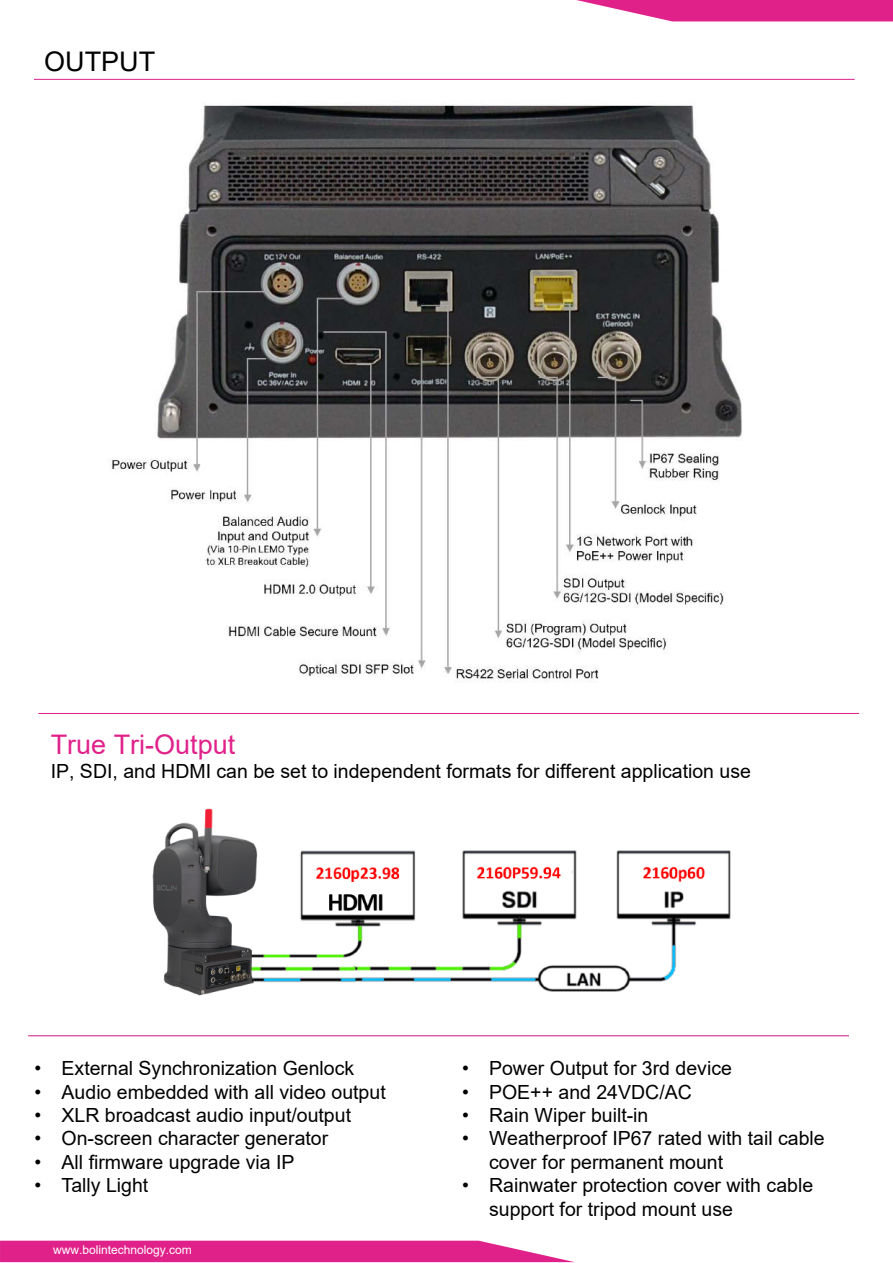
<style>
.page{position:relative;width:893px;height:1263px;background:#fff}
.page>*{position:absolute;margin:0;border:0;box-sizing:border-box;transform-origin:0 0}
.t1{font:27px "Arial";color:#e0218a}
.t2{font:27px "Arial";color:#000}
.t3{font:19.5px/23.4px "Arial";color:#020202}
.t4{font:19.5px "Arial";color:#000}
.t5{font:12px "Arial";color:#fff}
</style>
<div class="page">
<svg style="left:0;top:1241px;width:574px;height:21px;background:#e23393"></svg>
<svg style="left:576px;top:0;width:317px;height:21px;background:#e4429b"></svg>
<hr style="left:34px;top:79px;width:821px;height:1px;background:#e0218a">
<hr style="left:28px;top:1035px;width:821px;height:1px;background:#e0218a">
<hr style="left:38px;top:713px;width:821px;height:1px;background:#e0218a">
<img style="left:110px;top:105px;width:632px;height:577px">
<img style="left:152px;top:808px;width:579px;height:188px">
<h1 class="t2" style="left:44px;top:43px;width:112px">OUTPUT</h1>
<h1 class="t1" style="left:51px;top:726px;width:186px">True Tri-Output</h1>
<p class="t4" style="left:51px;top:758px;width:702px">IP, SDI, and HDMI can be set to independent formats for different application use</p>
<p class="t3" style="left:35px;top:1056px;width:321px">• External Synchronization Genlock</p>
<p class="t3" style="left:35px;top:1080px;width:353px">• Audio embedded with all video output</p>
<p class="t3" style="left:35px;top:1103px;width:318px">• XLR broadcast audio input/output</p>
<p class="t3" style="left:35px;top:1127px;width:295px">• On-screen character generator</p>
<p class="t3" style="left:35px;top:1150px;width:261px">• All firmware upgrade via IP</p>
<p class="t3" style="left:35px;top:1173px;width:115px">• Tally Light</p>
<p class="t5" style="left:53px;top:1242px;width:140px">www.bolintechnology.com</p>
<p class="t3" style="left:462px;top:1056px;width:271px">• Power Output for 3rd device</p>
<p class="t3" style="left:462px;top:1080px;width:231px">• POE++ and 24VDC/AC</p>
<p class="t3" style="left:462px;top:1103px;width:188px">• Rain Wiper built-in</p>
<p class="t3" style="left:489px;top:1127px;width:337px;text-indent:-27px">• Weatherproof IP67 rated with tail cable cover for permanent mount</p>
<p class="t3" style="left:489px;top:1173px;width:326px;text-indent:-27px">• Rainwater protection cover with cable support for tripod mount use</p>
</div>
